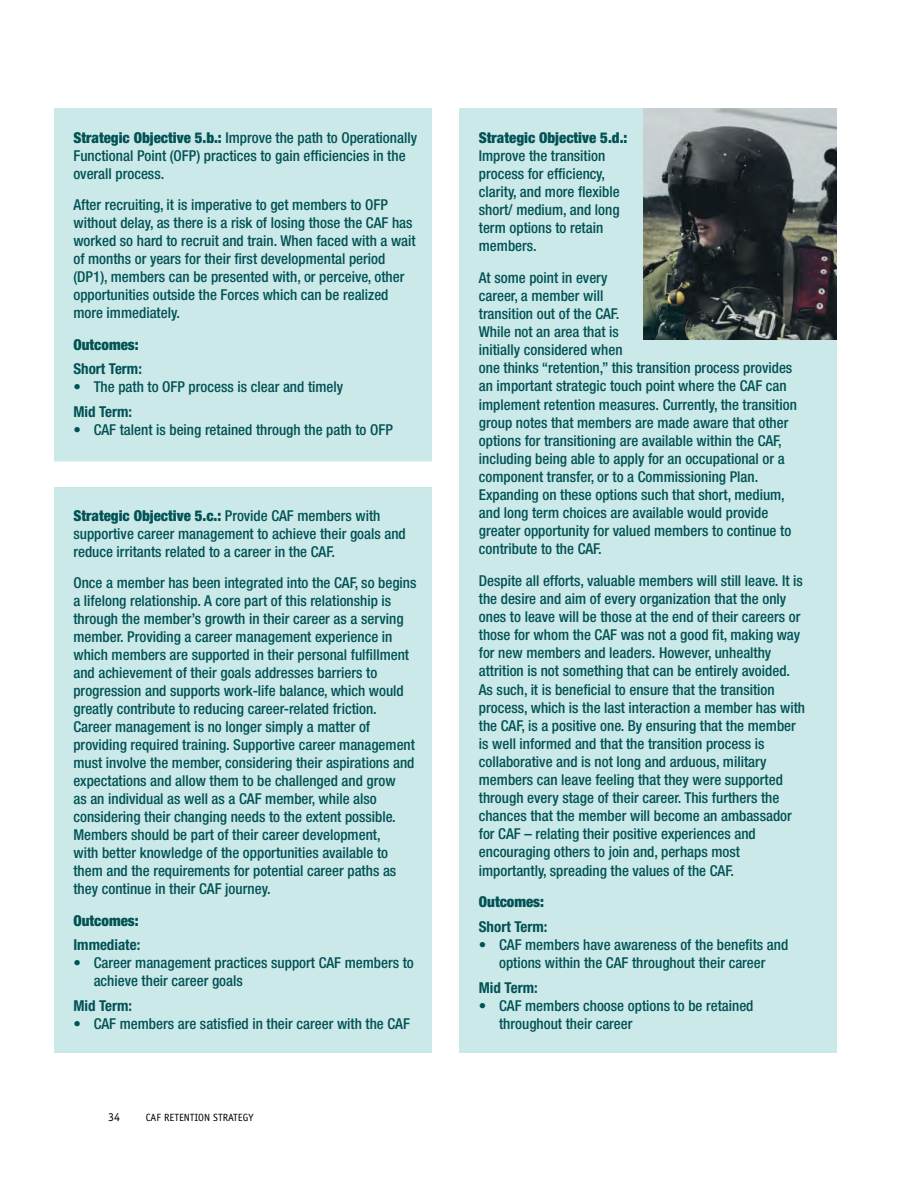
<style>
.page{position:relative;width:918px;height:1188px;background:#fff}
.page>*{position:absolute;margin:0;border:0;box-sizing:border-box;transform-origin:0 0}
.Strategic_objective{font:500 condensed 15px/18.1px "Helvetica Neue LT Std";color:#015255}
.Stategic_Objective{font:500 condensed 15px/18.1px "Helvetica Neue LT Std";color:#015255}
.Stategic_Objective_l{font:500 condensed 15px/18px "Helvetica Neue LT Std";color:#015255}
.SO_-term{font:700 condensed 15px "Helvetica Neue LT Std";color:#015255}
.SO_Outcome{font:900 condensed 15px "Helvetica Neue LT Std";color:#015255}
.t1{font:12px "Officina Sans Std";color:#000}
.t2{font:10.5px "Officina Sans Std";color:#000}
.s1{font-weight:900}
</style>
<div class="page">
<div style="left:54px;top:108px;width:378px;height:945px;background:#cce9e9"></div>
<div style="left:459px;top:108px;width:378px;height:945px;background:#cce9e9"></div>
<div style="left:46px;top:461px;width:399px;height:26px;background:#fff"></div>
<img style="left:644px;top:108px;width:193px;height:231px">
<p class="Stategic_Objective" style="left:73px;top:128px;width:345px"><span class="s1">Strategic Objective 5.b.:</span> Improve the path to Operationally<br>Functional Point (OFP) practices to gain efficiencies in the overall process.</p>
<p class="Strategic_objective" style="left:73px;top:196px;width:344px">After recruiting, it is imperative to get members to OFP without delay, as there is a risk of losing those the CAF has worked so hard to recruit and train. When faced with a wait of months or years for their first developmental period (DP1), members can be presented with, or perceive, other opportunities outside the Forces which can be realized more immediately.</p>
<p class="SO_Outcome" style="left:73px;top:335px;width:67px">Outcomes:</p>
<p class="SO_-term" style="left:73px;top:360px;width:70px">Short Term:</p>
<p class="Strategic_objective" style="left:73px;top:378px;width:271px">• The path to OFP process is clear and timely</p>
<p class="SO_-term" style="left:73px;top:403px;width:60px">Mid Term:</p>
<p class="Strategic_objective" style="left:73px;top:421px;width:321px">• CAF talent is being retained through the path to OFP</p>
<p class="Stategic_Objective_l" style="left:73px;top:506px;width:334px"><span class="s1">Strategic Objective 5.c.:</span> Provide CAF members with supportive career management to achieve their goals and reduce irritants related to a career in the CAF.</p>
<p class="Strategic_objective" style="left:73px;top:574px;width:345px">Once a member has been integrated into the CAF, so begins a lifelong relationship. A core part of this relationship is through the member’s growth in their career as a serving member. Providing a career management experience in which members are supported in their personal fulfillment and achievement of their goals addresses barriers to progression and supports work-life balance, which would greatly contribute to reducing career-related friction.<br>Career management is no longer simply a matter of providing required training. Supportive career management must involve the member, considering their aspirations and expectations and allow them to be challenged and grow<br>as an individual as well as a CAF member, while also considering their changing needs to the extent possible.<br>Members should be part of their career development,<br>with better knowledge of the opportunities available to them and the requirements for potential career paths as they continue in their CAF journey.</p>
<p class="SO_Outcome" style="left:73px;top:911px;width:67px">Outcomes:</p>
<p class="SO_-term" style="left:73px;top:936px;width:68px">Immediate:</p>
<p class="Strategic_objective" style="left:94px;top:954px;width:322px;text-indent:-20px">• Career management practices support CAF members to achieve their career goals</p>
<p class="SO_-term" style="left:73px;top:997px;width:60px">Mid Term:</p>
<p class="Strategic_objective" style="left:73px;top:1015px;width:338px">• CAF members are satisfied in their career with the CAF</p>
<p class="t1" style="left:108px;top:1109px;width:13px">34</p>
<p class="t2" style="left:146px;top:1111px;width:109px">CAF RETENTION STRATEGY</p>
<p class="Stategic_Objective" style="left:479px;top:128px;width:150px"><span class="s1">Strategic Objective 5.d.:<br></span>Improve the transition process for efficiency, clarity, and more flexible short/ medium, and long term options to retain members.</p>
<p class="Strategic_objective" style="left:479px;top:268px;width:320px">At some point in every<br>career, a member will<br>transition out of the CAF.<br>While not an area that is<br>initially considered when<br>one thinks “retention,” this transition process provides an important strategic touch point where the CAF can implement retention measures. Currently, the transition group notes that members are made aware that other options for transitioning are available within the CAF, including being able to apply for an occupational or a component transfer, or to a Commissioning Plan.<br>Expanding on these options such that short, medium, and long term choices are available would provide greater opportunity for valued members to continue to contribute to the CAF.</p>
<p class="Strategic_objective" style="left:479px;top:571px;width:328px">Despite all efforts, valuable members will still leave. It is the desire and aim of every organization that the only ones to leave will be those at the end of their careers or those for whom the CAF was not a good fit, making way for new members and leaders. However, unhealthy attrition is not something that can be entirely avoided.<br>As such, it is beneficial to ensure that the transition process, which is the last interaction a member has with the CAF, is a positive one. By ensuring that the member is well informed and that the transition process is collaborative and is not long and arduous, military members can leave feeling that they were supported through every stage of their career. This furthers the chances that the member will become an ambassador for CAF – relating their positive experiences and encouraging others to join and, perhaps most importantly, spreading the values of the CAF.</p>
<p class="SO_Outcome" style="left:479px;top:893px;width:67px">Outcomes:</p>
<p class="SO_-term" style="left:479px;top:918px;width:70px">Short Term:</p>
<p class="Strategic_objective" style="left:479px;top:936px;width:311px;text-align:center">• CAF members have awareness of the benefits and options within the CAF throughout their career</p>
<p class="SO_-term" style="left:479px;top:979px;width:60px">Mid Term:</p>
<p class="Strategic_objective" style="left:499px;top:997px;width:256px;text-indent:-20px">• CAF members choose options to be retained throughout their career</p>
</div>
